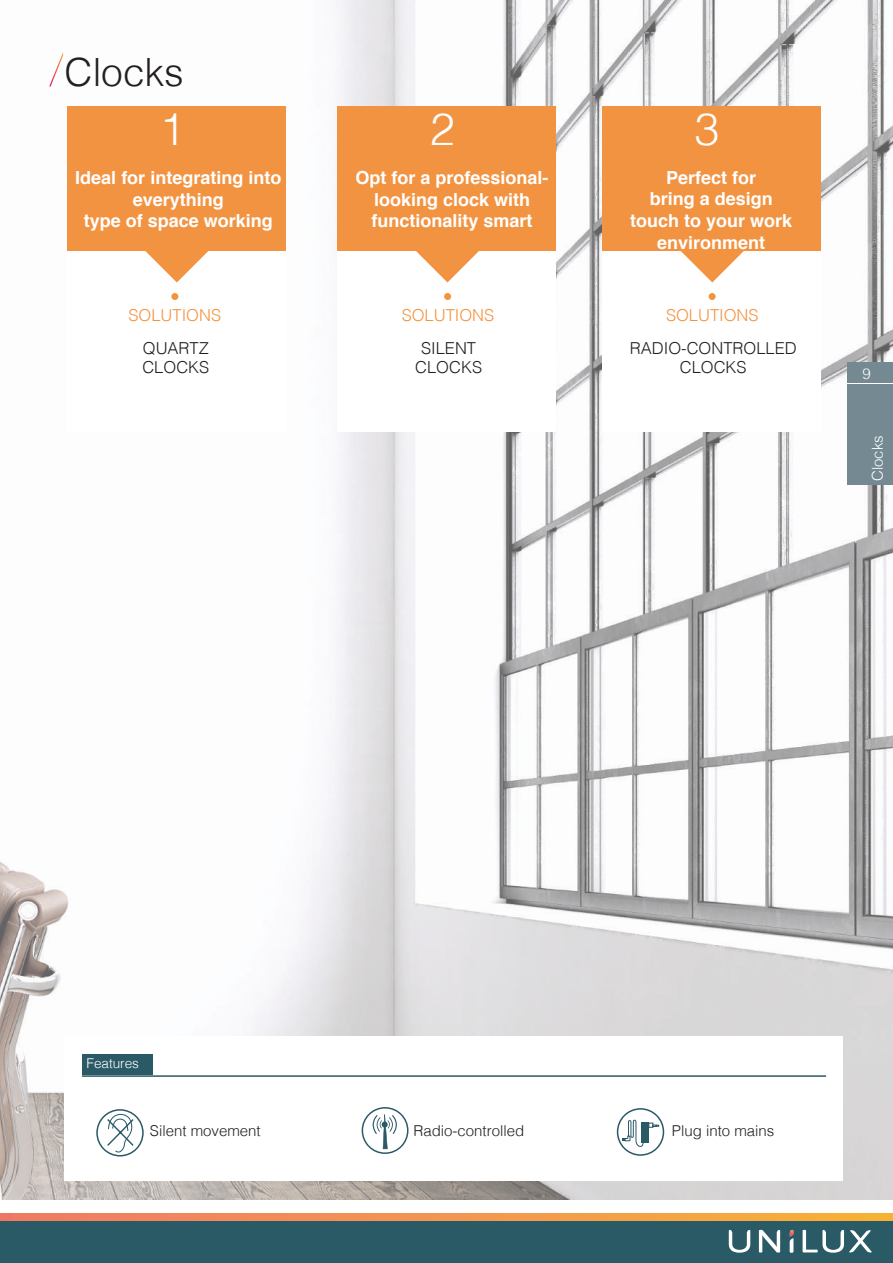
<style>
.page{position:relative;width:893px;height:1263px;background:#fff}
.page>*{position:absolute;margin:0;border:0;box-sizing:border-box;transform-origin:0 0}
.t1{font:300 45px "Helvetica";color:#fff}
.t2{font:300 39px "Helvetica";color:#231f20}
.t3{font:700 18px/21.6px "Helvetica";color:#fff;text-align:center}
.t4{font:300 16.5px/19.8px "Helvetica";color:#231f20;text-align:center}
.t5{font:300 16.5px "Helvetica";color:#f4933f}
.t6{font:300 15px "Helvetica";color:#231f20}
.t7{font:300 15px "Helvetica";color:#fff}
.t8{font:300 13.5px "Helvetica";color:#fff}
</style>
<div class="page">
<img style="left:0;top:0;width:893px;height:1199px">
<div style="left:0;top:1221px;width:893px;height:42px;background:#2a5a65"></div>
<svg style="left:729px;top:1230px;width:21px;height:23px"></svg>
<svg style="left:759px;top:1230px;width:21px;height:22px"></svg>
<svg style="left:803px;top:1230px;width:69px;height:23px"></svg>
<svg style="left:790px;top:1230px;width:3px;height:22px"></svg>
<svg style="left:11px;top:1213px;width:882px;height:8px"></svg>
<div style="left:848px;top:362px;width:45px;height:123px;background:#758993"></div>
<hr style="left:847px;top:383px;width:46px;height:1px;background:#fff">
<svg style="left:49px;top:52px;width:14px;height:34px"></svg>
<svg style="left:0;top:1213px;width:11px;height:8px"></svg>
<div style="left:64px;top:1036px;width:779px;height:144px;background:#fff"></div>
<div style="left:68px;top:250px;width:218px;height:182px;background:#fff"></div>
<div style="left:337px;top:250px;width:219px;height:182px;background:#fff"></div>
<div style="left:602px;top:250px;width:219px;height:182px;background:#fff"></div>
<div style="left:68px;top:106px;width:218px;height:144px;background:#f29341"></div>
<div style="left:337px;top:106px;width:219px;height:144px;background:#f29341"></div>
<div style="left:602px;top:106px;width:219px;height:144px;background:#f29341"></div>
<svg style="left:145px;top:250px;width:64px;height:32px"></svg>
<svg style="left:416px;top:250px;width:64px;height:32px"></svg>
<svg style="left:680px;top:250px;width:65px;height:32px"></svg>
<div style="left:171px;top:293px;width:7px;height:7px;background:#f4933f;border-radius:50%"></div>
<div style="left:709px;top:293px;width:7px;height:7px;background:#f4933f;border-radius:50%"></div>
<div style="left:444px;top:293px;width:7px;height:7px;background:#f4933f;border-radius:50%"></div>
<hr style="left:82px;top:1075px;width:744px;height:2px;background:#2a5a65">
<div style="left:82px;top:1054px;width:71px;height:21px;background:#2a5a65"></div>
<svg style="left:617px;top:1108px;width:47px;height:48px"></svg>
<svg style="left:96px;top:1109px;width:48px;height:47px"></svg>
<svg style="left:362px;top:1107px;width:46px;height:47px"></svg>
<h2 class="t2" style="left:64px;top:39px;width:121px">Clocks</h2>
<h1 class="t1" style="left:160px;top:91px;width:27px">1</h1>
<h1 class="t1" style="left:430px;top:91px;width:27px">2</h1>
<h1 class="t1" style="left:695px;top:91px;width:27px">3</h1>
<p class="t3" style="left:75px;top:168px;width:208px">Ideal for integrating into everything<br>type of space working</p>
<p class="t3" style="left:630px;top:168px;width:164px">Perfect for<br>bring a design touch to your work environment</p>
<p class="t3" style="left:356px;top:168px;width:195px">Opt for a professional&shy;looking clock with functionality smart</p>
<p class="t5" style="left:129px;top:301px;width:94px">SOLUTIONS</p>
<p class="t5" style="left:402px;top:301px;width:94px">SOLUTIONS</p>
<p class="t5" style="left:666px;top:301px;width:94px">SOLUTIONS</p>
<p class="t4" style="left:142px;top:337px;width:68px;text-align:left">QUARTZ<br>CLOCKS</p>
<p class="t4" style="left:630px;top:337px;width:168px">RADIO-CONTROLLED<br>CLOCKS</p>
<p class="t4" style="left:415px;top:337px;width:68px">SILENT<br>CLOCKS</p>
<p class="t7" style="left:862px;top:361px;width:10px">9</p>
<p class="t7" style="left:865px;top:481px;width:47px;rotate:-90deg">Clocks</p>
<p class="t8" style="left:86px;top:1052px;width:54px">Features</p>
<p class="t6" style="left:150px;top:1117px;width:112px">Silent movement</p>
<p class="t6" style="left:413px;top:1117px;width:112px">Radio-controlled</p>
<p class="t6" style="left:672px;top:1117px;width:104px">Plug into mains</p>
</div>
